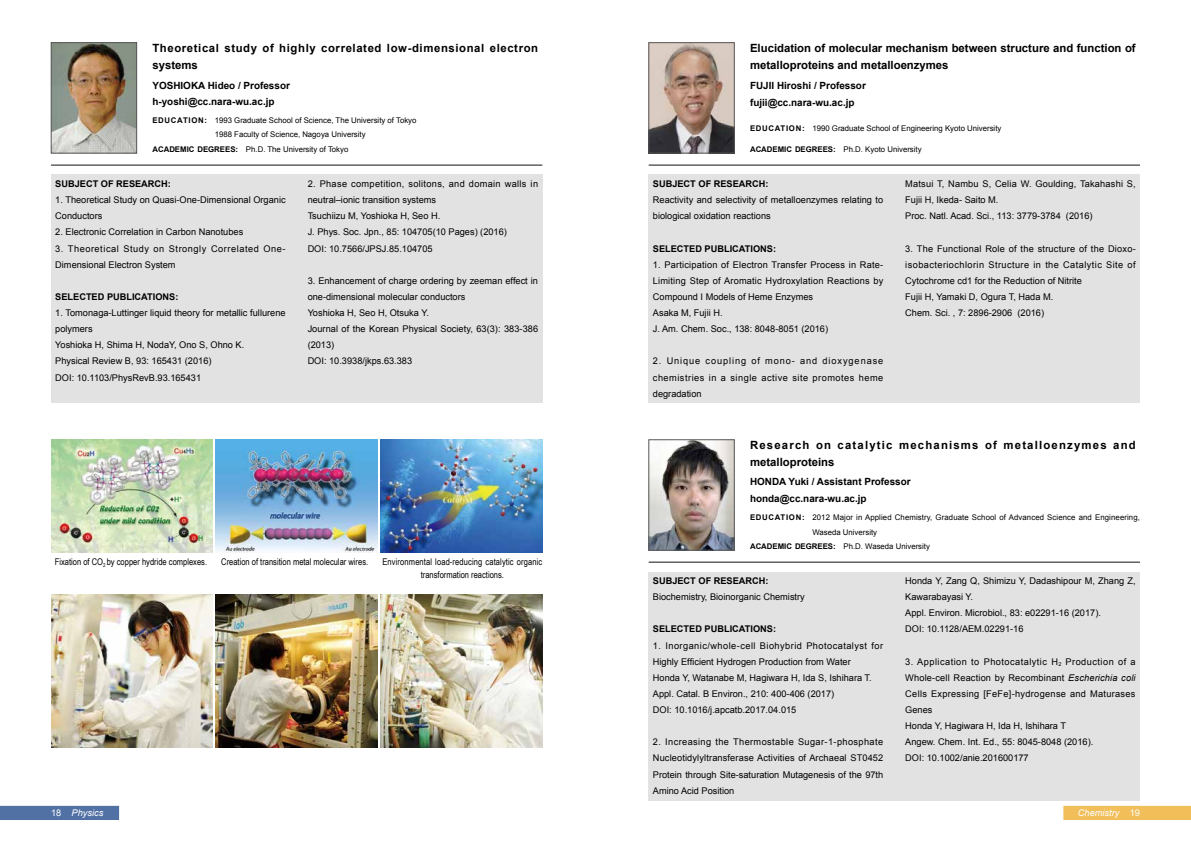
<style>
.page{position:relative;width:1191px;height:842px;background:#fff}
.page>*{position:absolute;margin:0;border:0;box-sizing:border-box;transform-origin:0 0}
.t1{font:700 11.3px/16.3px "Arial";color:#000}
.t2{font:700 11.3px/16.3px "Arial";letter-spacing:.055em;color:#000}
.t3{font:700 11.3px/16.3px "Arial";letter-spacing:.105em;color:#000}
.t4{font:700 9.9px/16.8px "Arial";color:#000}
.t5{font:9.2px/16.1px "Arial";color:#000}
.t6{font:9.2px/16.1px "Arial";letter-spacing:.02em;color:#000}
.t7{font:9.2px/16.1px "Arial";letter-spacing:.025em;color:#000}
.t8{font:9.2px/12.8px "Arial Narrow";color:#000;text-align:center}
.t9{font:700 9.2px "Arial";color:#000}
.t10{font:9.2px/16.1px "Arial";letter-spacing:.06em;color:#000}
.t11{font:italic 9.2px "Arial";color:#fff}
.t12{font:7.8px/14.7px "Arial";color:#000}
.t13{font:700 7.8px "Arial";color:#000}
.t14{font:700 7.8px "Arial";letter-spacing:.09em;color:#000}
.s1{font-weight:700}
.s2{font-style:italic}
.s3{font-style:normal}
</style>
<div class="page">
<div style="left:1063px;top:806px;width:128px;height:14px;background:#f1be59"></div>
<div style="left:0;top:806px;width:119px;height:14px;background:#5171a5"></div>
<hr style="left:51px;top:164px;width:491px;height:2px;background:#595757">
<div style="left:51px;top:175px;width:491px;height:228px;background:#e2e2e3"></div>
<hr style="left:648px;top:164px;width:492px;height:2px;background:#595757">
<div style="left:648px;top:175px;width:492px;height:228px;background:#e2e2e3"></div>
<div style="left:648px;top:572px;width:492px;height:228px;background:#e2e2e3"></div>
<img style="left:53px;top:45px;width:82px;height:106px">
<div style="left:51px;top:43px;width:86px;height:110px;border:1px solid #595757"></div>
<img style="left:650px;top:45px;width:82px;height:106px">
<div style="left:648px;top:43px;width:86px;height:110px;border:1px solid #595757"></div>
<hr style="left:648px;top:561px;width:492px;height:2px;background:#595757">
<img style="left:650px;top:442px;width:82px;height:106px">
<div style="left:648px;top:440px;width:86px;height:110px;border:1px solid #595757"></div>
<img style="left:51px;top:439px;width:162px;height:114px">
<img style="left:216px;top:439px;width:161px;height:114px">
<img style="left:381px;top:439px;width:161px;height:114px">
<img style="left:51px;top:595px;width:162px;height:153px">
<img style="left:381px;top:595px;width:161px;height:153px">
<img style="left:216px;top:595px;width:161px;height:153px">
<p class="t2" style="left:152px;top:40px;width:387px">Theoretical study of highly correlated low-dimensional electron systems</p>
<p class="t1" style="left:750px;top:40px;width:387px">Elucidation of molecular mechanism between structure and function of metalloproteins and metalloenzymes</p>
<p class="t4" style="left:152px;top:77px;width:139px">YOSHIOKA Hideo / Professor h-yoshi@cc.nara-wu.ac.jp</p>
<p class="t12" style="left:215px;top:113px;width:203px">1993 Graduate School of Science, The University of Tokyo<br>1988 Faculty of Science, Nagoya University</p>
<p class="t14" style="left:152px;top:115px;width:56px">EDUCATION:</p>
<p class="t13" style="left:152px;top:144px;width:87px">ACADEMIC DEGREES:</p>
<p class="t12" style="left:246px;top:142px;width:104px">Ph.D. The University of Tokyo</p>
<p class="t4" style="left:750px;top:77px;width:117px">FUJII Hiroshi / Professor fujii@cc.nara-wu.ac.jp</p>
<p class="t12" style="left:750px;top:121px;width:253px"><span class="s1">EDUCATION:</span> 1990 Graduate School of Engineering Kyoto University</p>
<p class="t12" style="left:843px;top:142px;width:79px">Ph.D. Kyoto University</p>
<p class="t13" style="left:750px;top:144px;width:87px">ACADEMIC DEGREES:</p>
<p class="t9" style="left:55px;top:178px;width:117px">SUBJECT OF RESEARCH:</p>
<p class="t5" style="left:55px;top:192px;width:232px">1. Theoretical Study on Quasi-One-Dimensional Organic<br>Conductors</p>
<p class="t5" style="left:55px;top:224px;width:189px">2. Electronic Correlation in Carbon Nanotubes</p>
<p class="t10" style="left:55px;top:240px;width:232px">3. Theoretical Study on Strongly Correlated One-<br>Dimensional Electron System</p>
<p class="t9" style="left:55px;top:291px;width:125px">SELECTED PUBLICATIONS:</p>
<p class="t5" style="left:55px;top:305px;width:232px">1. Tomonaga-Luttinger liquid theory for metallic fullurene polymers<br>Yoshioka H, Shima H, NodaY, Ono S, Ohno K.<br>Physical Review B, 93: 165431 (2016)<br>DOI: 10.1103/PhysRevB.93.165431</p>
<p class="t5" style="left:308px;top:176px;width:232px">2. Phase competition, solitons, and domain walls in neutral–ionic transition systems<br>Tsuchiizu M, Yoshioka H, Seo H.<br>J. Phys. Soc. Jpn., 85: 104705(10 Pages) (2016)<br>DOI: 10.7566/JPSJ.85.104705</p>
<p class="t5" style="left:308px;top:273px;width:232px">3. Enhancement of charge ordering by zeeman effect in one-dimensional molecular conductors<br>Yoshioka H, Seo H, Otsuka Y.<br>Journal of the Korean Physical Society, 63(3): 383-386 (2013)<br>DOI: 10.3938/jkps.63.383</p>
<p class="t9" style="left:653px;top:178px;width:117px">SUBJECT OF RESEARCH:</p>
<p class="t5" style="left:653px;top:192px;width:232px">Reactivity and selectivity of metalloenzymes relating to biological oxidation reactions</p>
<p class="t9" style="left:653px;top:242px;width:125px">SELECTED PUBLICATIONS:</p>
<p class="t6" style="left:653px;top:256px;width:232px">1. Participation of Electron Transfer Process in Rate-Limiting Step of Aromatic Hydroxylation Reactions by Compound I Models of Heme Enzymes<br>Asaka M, Fujii H.<br>J. Am. Chem. Soc., 138: 8048-8051 (2016)</p>
<p class="t5" style="left:653px;top:353px;width:232px;text-align:justify">2. Unique coupling of mono- and dioxygenase chemistries in a single active site promotes heme degradation</p>
<p class="t5" style="left:905px;top:176px;width:232px">Matsui T, Nambu S, Celia W. Goulding, Takahashi S,<br>Fujii H, Ikeda- Saito M.<br>Proc. Natl. Acad. Sci., 113: 3779-3784 (2016)</p>
<p class="t7" style="left:905px;top:240px;width:232px">3. The Functional Role of the structure of the Dioxo&shy;isobacteriochlorin Structure in the Catalytic Site of Cytochrome cd1 for the Reduction of Nitrite<br>Fujii H, Yamaki D, Ogura T, Hada M.<br>Chem. Sci. , 7: 2896-2906 (2016)</p>
<p class="t3" style="left:750px;top:437px;width:387px">Research on catalytic mechanisms of metalloenzymes and metalloproteins</p>
<p class="t4" style="left:750px;top:474px;width:162px">HONDA Yuki / Assistant Professor honda@cc.nara-wu.ac.jp</p>
<p class="t12" style="left:812px;top:510px;width:329px">2012 Major in Applied Chemistry, Graduate School of Advanced Science and Engineering,<br>Waseda University</p>
<p class="t14" style="left:750px;top:512px;width:56px">EDUCATION:</p>
<p class="t13" style="left:750px;top:541px;width:87px">ACADEMIC DEGREES:</p>
<p class="t12" style="left:843px;top:539px;width:88px">Ph.D. Waseda University</p>
<p class="t8" style="left:55px;top:555px;width:154px">Fixation of CO<sub>2</sub> by copper hydride complexes.</p>
<p class="t8" style="left:221px;top:555px;width:148px">Creation of transition metal molecular wires.</p>
<p class="t8" style="left:382px;top:555px;width:161px">Environmental load-reducing catalytic organic transformation reactions.</p>
<p class="t9" style="left:653px;top:575px;width:117px">SUBJECT OF RESEARCH:</p>
<p class="t5" style="left:653px;top:589px;width:153px">Biochemistry, Bioinorganic Chemistry</p>
<p class="t9" style="left:653px;top:623px;width:125px">SELECTED PUBLICATIONS:</p>
<p class="t5" style="left:653px;top:637px;width:232px">1. Inorganic/whole-cell Biohybrid Photocatalyst for Highly Efficient Hydrogen Production from Water<br>Honda Y, Watanabe M, Hagiwara H, Ida S, Ishihara T.<br>Appl. Catal. B Environ., 210: 400-406 (2017)<br>DOI: 10.1016/j.apcatb.2017.04.015</p>
<p class="t5" style="left:653px;top:734px;width:232px;text-align:justify">2. Increasing the Thermostable Sugar-1-phosphate Nucleotidylyltransferase Activities of Archaeal ST0452<br>Protein through Site-saturation Mutagenesis of the 97th Amino Acid Position</p>
<p class="t5" style="left:905px;top:573px;width:232px">Honda Y, Zang Q, Shimizu Y, Dadashipour M, Zhang Z, Kawarabayasi Y.<br>Appl. Environ. Microbiol., 83: e02291-16 (2017).<br>DOI: 10.1128/AEM.02291-16</p>
<p class="t6" style="left:905px;top:653px;width:232px">3. Application to Photocatalytic H<sub>2</sub> Production of a Whole-cell Reaction by Recombinant <span class="s2">Escherichia coli </span>Cells Expressing [FeFe]-hydrogense and Maturases Genes<br>Honda Y, Hagiwara H, Ida H, Ishihara T<br>Angew. Chem. Int. Ed., 55: 8045-8048 (2016).<br>DOI: 10.1002/anie.201600177</p>
<p class="t11" style="left:51px;top:807px;width:54px"><span class="s3">18</span> Physics</p>
<p class="t11" style="left:1078px;top:807px;width:63px">Chemistry <span class="s3">19</span></p>
</div>
